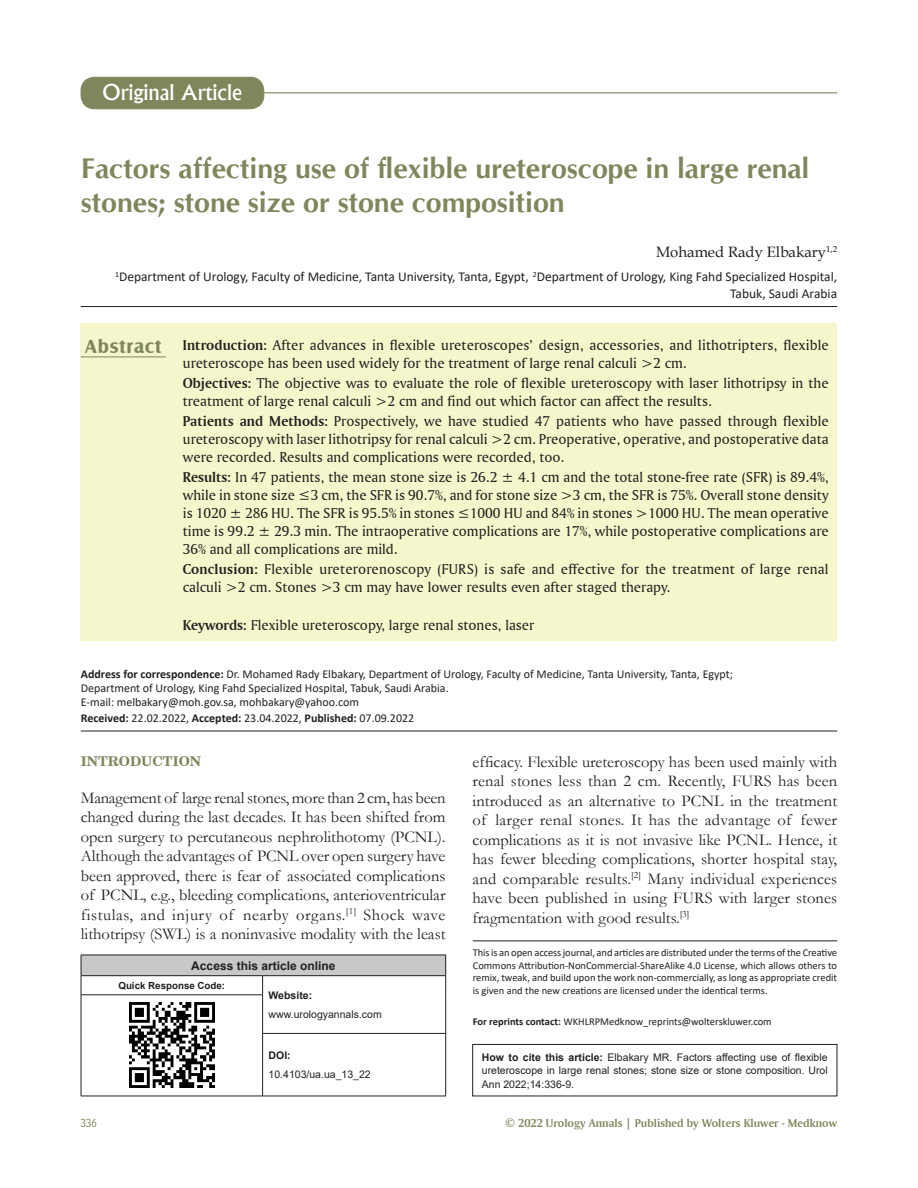
<style>
.page{position:relative;width:918px;height:1188px;background:#fff}
.page>*{position:absolute;margin:0;border:0;box-sizing:border-box;transform-origin:0 0}
.AT{font:700 28.5px/34.2px "CG Omega";color:#7f865b}
.AH{font:500 21px "Albertus";color:#fff}
.ABSH{font:700 19.5px "Castle T";letter-spacing:.04em;color:#7f865b}
.TX{font:16.5px/19.5px "Garamond";color:#231f20;text-align:justify}
.ABS{font:15px/18px "Amerigo BT Roman A";color:#231f20}
.KWD{font:15px "Amerigo BT Roman A";color:#231f20}
.AU{font:15px "Book Antiqua";color:#231f20}
.AFF{font:13.5px/16.2px "Calibri";color:#231f20;text-align:right}
.t1{font:700 13.5px "Century Schoolbook BT";color:#7f865b}
.ADD{font:12px/14.4px "Calibri";color:#231f20}
.HIS{font:12px "Calibri";color:#231f20}
.t2{font:12px "Amerigo BT Bold A";color:#7f865b}
.AAO{font:700 12px "Arial";color:#231f20}
.t3{font:12px "Bell Centennial BT Address";color:#7f865b}
.Reprint{font:10.5px/12.6px "Calibri";color:#231f20;text-align:justify}
.HTC{font:10.5px/13.5px "Arial";color:#231f20;text-align:justify}
.Reprint-2{font:10.5px "Calibri";color:#211d1e}
.WEB{font:10.5px "Arial";color:#231f20}
.WEB-2{font:700 10.5px "Arial";color:#231f20}
.QRC{font:700 9.75px "Arial";color:#231f20}
.s1{font-family:"Amerigo BT Bold A"}
.s2{font-weight:700}
.s3{font-weight:700;color:#231f20}
</style>
<div class="page">
<div style="left:81px;top:77px;width:183px;height:32px;background:#7f865b;border-radius:14px"></div>
<div style="left:81px;top:77px;width:183px;height:32px;border:1px solid #7f865b;border-radius:14px"></div>
<hr style="left:261px;top:92px;width:576px;height:1px;background:#7f865b">
<hr style="left:81px;top:306px;width:756px;height:1px;background:#231f20">
<div style="left:81px;top:323px;width:756px;height:318px;background:#f5f6cb"></div>
<hr style="left:81px;top:357px;width:85px;height:1px;background:#7f865b">
<div style="left:81px;top:955px;width:365px;height:21px;background:#c7c8ca"></div>
<hr style="left:81px;top:955px;width:182px;height:1px;background:#231f20">
<hr style="left:263px;top:955px;width:183px;height:1px;background:#231f20">
<hr style="left:81px;top:975px;width:182px;height:1px;background:#231f20">
<svg style="left:81px;top:955px;width:1px;height:40px"></svg>
<hr style="left:263px;top:975px;width:183px;height:1px;background:#231f20">
<svg style="left:445px;top:955px;width:1px;height:40px"></svg>
<hr style="left:445px;top:995px;width:1px;height:38px;background:#231f20">
<hr style="left:81px;top:995px;width:182px;height:1px;background:#231f20">
<hr style="left:81px;top:995px;width:1px;height:38px;background:#231f20">
<hr style="left:81px;top:1033px;width:1px;height:63px;background:#231f20">
<hr style="left:81px;top:1096px;width:182px;height:1px;background:#231f20">
<hr style="left:262px;top:1033px;width:184px;height:1px;background:#231f20">
<hr style="left:445px;top:1034px;width:1px;height:62px;background:#231f20">
<hr style="left:263px;top:1096px;width:183px;height:1px;background:#231f20">
<svg style="left:262px;top:976px;width:1px;height:19px"></svg>
<hr style="left:262px;top:995px;width:1px;height:38px;background:#231f20">
<hr style="left:262px;top:1034px;width:1px;height:62px;background:#231f20">
<img style="left:129px;top:1003px;width:85px;height:85px">
<hr style="left:81px;top:731px;width:756px;height:1px;background:#231f20">
<div style="left:472px;top:1044px;width:365px;height:52px;border:1px solid #231f20"></div>
<hr style="left:473px;top:940px;width:364px;height:1px;background:#231f20">
<p class="AH" style="left:103px;top:80px;width:141px">Original Article</p>
<p class="AT" style="left:81px;top:151px;width:730px">Factors affecting use of flexible ureteroscope in large renal stones; stone size or stone composition</p>
<p class="AU" style="left:656px;top:241px;width:183px">Mohamed Rady Elbakary<sup>1,2</sup></p>
<p class="AFF" style="left:115px;top:269px;width:724px"><sup>1</sup>Department of Urology, Faculty of Medicine, Tanta University, Tanta, Egypt, <sup>2</sup>Department of Urology, King Fahd Specialized Hospital,<br>Tabuk, Saudi Arabia</p>
<p class="ABSH" style="left:85px;top:335px;width:78px">Abstract</p>
<p class="ABS" style="left:183px;top:336px;width:648px"><span class="s1">Introduction:</span> After advances in flexible ureteroscopes’ design, accessories, and lithotripters, flexible ureteroscope has been used widely for the treatment of large renal calculi &gt;2 cm.</p>
<p class="ABS" style="left:183px;top:374px;width:647px"><span class="s1">Objectives:</span> The objective was to evaluate the role of flexible ureteroscopy with laser lithotripsy in the treatment of large renal calculi &gt;2 cm and find out which factor can affect the results.</p>
<p class="ABS" style="left:183px;top:412px;width:647px;text-align:justify"><span class="s1">Patients and Methods:</span> Prospectively, we have studied 47 patients who have passed through flexible ureteroscopy with laser lithotripsy for renal calculi &gt;2 cm. Preoperative, operative, and postoperative data were recorded. Results and complications were recorded, too.</p>
<p class="ABS" style="left:183px;top:468px;width:647px;text-align:justify"><span class="s1">Results:</span> In 47 patients, the mean stone size is 26.2 ± 4.1 cm and the total stone‑free rate (SFR) is 89.4%, while in stone size ≤3 cm, the SFR is 90.7%, and for stone size &gt;3 cm, the SFR is 75%. Overall stone density is 1020 ± 286 HU. The SFR is 95.5% in stones ≤1000 HU and 84% in stones &gt;1000 HU. The mean operative time is 99.2 ± 29.3 min. The intraoperative complications are 17%, while postoperative complications are 36% and all complications are mild.</p>
<p class="ABS" style="left:183px;top:560px;width:647px"><span class="s1">Conclusion:</span> Flexible ureterorenoscopy (FURS) is safe and effective for the treatment of large renal calculi &gt;2 cm. Stones &gt;3 cm may have lower results even after staged therapy.</p>
<p class="KWD" style="left:183px;top:616px;width:353px"><span class="s1">Keywords:</span> Flexible ureteroscopy, large renal stones, laser</p>
<p class="ADD" style="left:81px;top:666px;width:654px"><span class="s2">Address for correspondence:</span> Dr. Mohamed Rady Elbakary, Department of Urology, Faculty of Medicine, Tanta University, Tanta, Egypt;<br>Department of Urology, King Fahd Specialized Hospital, Tabuk, Saudi Arabia.<br>E‑mail: melbakary@moh.gov.sa, mohbakary@yahoo.com</p>
<p class="HIS" style="left:81px;top:710px;width:335px"><span class="s2">Received:</span> 22.02.2022, <span class="s2">Accepted:</span> 23.04.2022, <span class="s2">Published:</span> 07.09.2022</p>
<h1 class="t1" style="left:81px;top:753px;width:122px">INTRODUCTION</h1>
<p class="TX" style="left:81px;top:788px;width:366px">Management of large renal stones, more than 2 cm, has been changed during the last decades. It has been shifted from open surgery to percutaneous nephrolithotomy (PCNL).<br>Although the advantages of PCNL over open surgery have been approved, there is fear of associated complications of PCNL, e.g., bleeding complications, anterioventricular fistulas, and injury of nearby organs.<sup>[1]</sup> Shock wave lithotripsy (SWL) is a noninvasive modality with the least</p>
<p class="AAO" style="left:191px;top:957px;width:146px">Access this article online</p>
<p class="QRC" style="left:118px;top:978px;width:108px">Quick Response Code:</p>
<p class="WEB-2" style="left:269px;top:988px;width:45px">Website:</p>
<p class="WEB" style="left:269px;top:1007px;width:115px">www.urologyannals.com</p>
<p class="WEB-2" style="left:269px;top:1048px;width:24px">DOI:</p>
<p class="WEB" style="left:269px;top:1067px;width:104px">10.4103/ua.ua_13_22</p>
<p class="TX" style="left:472px;top:752px;width:366px">efficacy. Flexible ureteroscopy has been used mainly with renal stones less than 2 cm. Recently, FURS has been introduced as an alternative to PCNL in the treatment of larger renal stones. It has the advantage of fewer complications as it is not invasive like PCNL. Hence, it has fewer bleeding complications, shorter hospital stay, and comparable results.<sup>[2]</sup> Many individual experiences have been published in using FURS with larger stones fragmentation with good results.<sup>[3]</sup></p>
<p class="Reprint" style="left:473px;top:946px;width:366px">This is an open access journal, and articles are distributed under the terms of the Creative Commons Attribution‑NonCommercial‑ShareAlike 4.0 License, which allows others to remix, tweak, and build upon the work non‑commercially, as long as appropriate credit is given and the new creations are licensed under the identical terms.</p>
<p class="Reprint-2" style="left:473px;top:1014px;width:300px"><span class="s3">For reprints contact:</span> WKHLRPMedknow_reprints@wolterskluwer.com</p>
<p class="HTC" style="left:482px;top:1050px;width:347px"><span class="s2">How to cite this article:</span> Elbakary MR. Factors affecting use of flexible ureteroscope in large renal stones; stone size or stone composition. Urol Ann 2022;14:336-9.</p>
<p class="t3" style="left:81px;top:1116px;width:17px">336</p>
<p class="t2" style="left:505px;top:1116px;width:333px">© 2022 Urology Annals | Published by Wolters Kluwer - Medknow</p>
</div>
